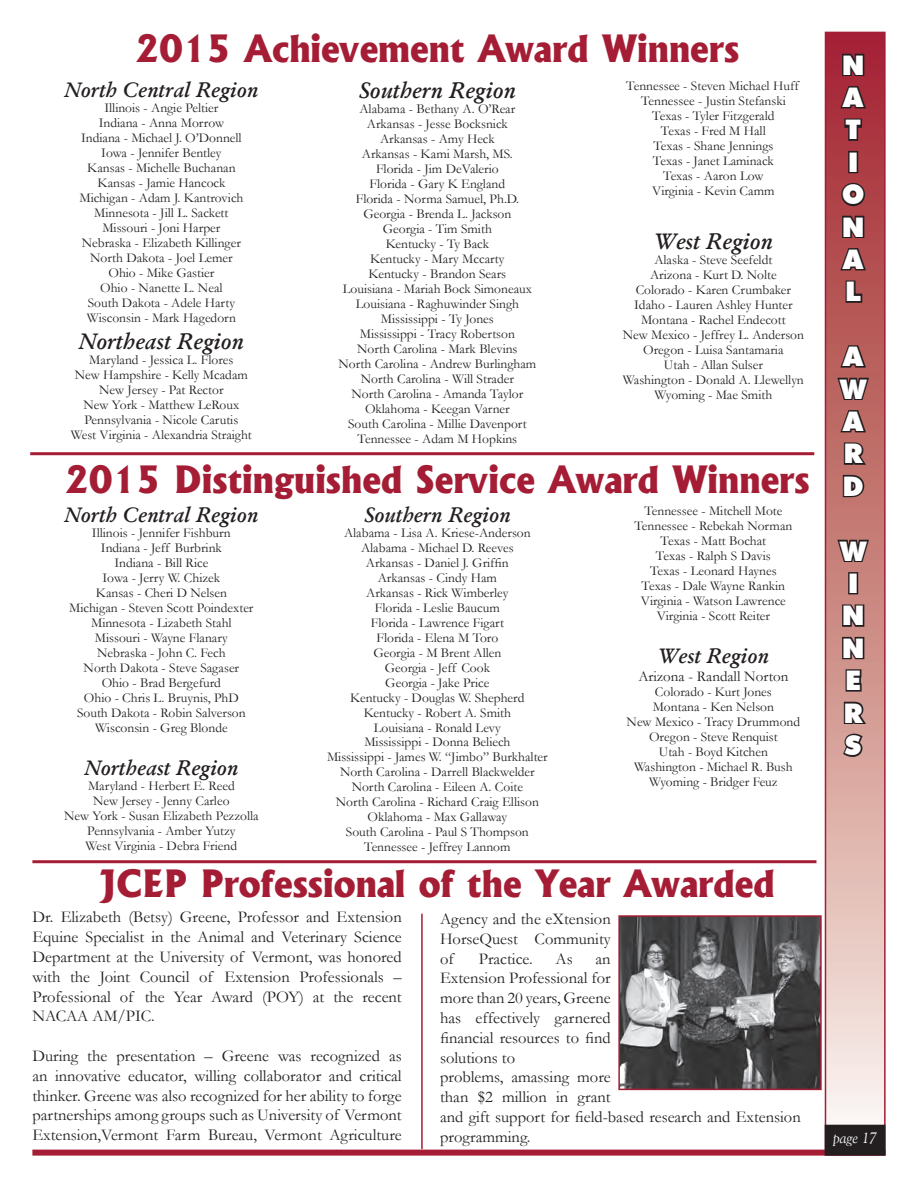
<style>
.page{position:relative;width:918px;height:1188px;background:#fff}
.page>*{position:absolute;margin:0;border:0;box-sizing:border-box;transform-origin:0 0}
.t1{font:800 36px "Albertus";color:#a41d35}
.t2{font:900 27px/32.4px "Futura BT";color:#fff}
.t3{font:italic 600 22.5px "Garamond";color:#231f20}
.t4{font:italic 600 21px "Garamond";color:#231f20}
.t5{font:16.5px/19.8px "Garamond";color:#231f20;text-align:justify}
.t6{font:15px "Garamond";color:#231f20}
.t7{font:italic 15px "Goudy";color:#fff}
.t8{font:13.5px/15px "Garamond";color:#231f20;text-align:center}
</style>
<div class="page">
<svg style="left:828px;top:35px;width:55px;height:1090px;background:#d09390"></svg>
<div style="left:825px;top:32px;width:61px;height:1124px;border:2px solid #a41d35"></div>
<div style="left:32px;top:1150px;width:854px;height:6px;background:#a41d35"></div>
<svg style="left:838px;top:52px;width:30px;height:59px;background:#7c2631"></svg>
<svg style="left:843px;top:117px;width:21px;height:25px"></svg>
<div style="left:848px;top:151px;width:10px;height:22px;border:3px solid #231f20"></div>
<svg style="left:839px;top:181px;width:28px;height:27px"></svg>
<svg style="left:838px;top:214px;width:30px;height:59px;background:#823c3e"></svg>
<svg style="left:844px;top:279px;width:20px;height:25px"></svg>
<svg style="left:835px;top:344px;width:36px;height:122px;background:#91524f"></svg>
<svg style="left:841px;top:473px;width:25px;height:26px"></svg>
<svg style="left:835px;top:520px;width:36px;height:61px;background:#a76c67"></svg>
<div style="left:848px;top:572px;width:10px;height:22px;border:3px solid #231f20"></div>
<svg style="left:841px;top:603px;width:25px;height:90px;background:#8b645f"></svg>
<svg style="left:842px;top:700px;width:27px;height:26px"></svg>
<svg style="left:841px;top:732px;width:23px;height:27px"></svg>
<div style="left:825px;top:1125px;width:60px;height:30px;background:#231f20"></div>
<div style="left:825px;top:1125px;width:60px;height:31px;border:2px solid #231f20"></div>
<hr style="left:30px;top:452px;width:784px;height:3px;background:#a41d35">
<hr style="left:32px;top:860px;width:784px;height:3px;background:#a41d35">
<img style="left:621px;top:918px;width:198px;height:169px">
<div style="left:618px;top:915px;width:204px;height:175px;border:2px solid #a41d35"></div>
<hr style="left:421px;top:914px;width:2px;height:235px;background:#a41d35">
<h1 class="t1" style="left:135px;top:26px;width:606px">2015 Achievement Award Winners</h1>
<h3 class="t4" style="left:64px;top:77px;width:196px">North Central Region</h3>
<p class="t8" style="left:79px;top:100px;width:165px">Illinois - Angie Peltier<br>Indiana - Anna Morrow<br>Indiana - Michael J. O’Donnell<br>Iowa - Jennifer Bentley<br>Kansas - Michelle Buchanan<br>Kansas - Jamie Hancock<br>Michigan - Adam J. Kantrovich<br>Minnesota - Jill L. Sackett<br>Missouri - Joni Harper<br>Nebraska - Elizabeth Killinger<br>North Dakota - Joel Lemer<br>Ohio - Mike Gastier<br>Ohio - Nanette L. Neal<br>South Dakota - Adele Harty<br>Wisconsin - Mark Hagedorn</p>
<h3 class="t3" style="left:79px;top:327px;width:167px">Northeast Region</h3>
<p class="t8" style="left:71px;top:352px;width:182px">Maryland - Jessica L. Flores<br>New Hampshire - Kelly Mcadam<br>New Jersey - Pat Rector<br>New York - Matthew LeRoux<br>Pennsylvania - Nicole Carutis<br>West Virginia - Alexandria Straight</p>
<p class="t8" style="left:626px;top:77px;width:174px">Tennessee - Steven Michael Huff<br>Tennessee - Justin Stefanski<br>Texas - Tyler Fitzgerald<br>Texas - Fred M Hall<br>Texas - Shane Jennings<br>Texas - Janet Laminack<br>Texas - Aaron Low<br>Virginia - Kevin Camm</p>
<h3 class="t3" style="left:654px;top:227px;width:121px">West Region</h3>
<p class="t8" style="left:623px;top:252px;width:183px">Alaska - Steve Seefeldt<br>Arizona - Kurt D. Nolte<br>Colorado - Karen Crumbaker<br>Idaho - Lauren Ashley Hunter<br>Montana - Rachel Endecott<br>New Mexico - Jeffrey L. Anderson<br>Oregon - Luisa Santamaria<br>Utah - Allan Sulser<br>Washington - Donald A. Llewellyn<br>Wyoming - Mae Smith</p>
<h3 class="t3" style="left:359px;top:77px;width:159px">Southern Region</h3>
<p class="t8" style="left:338px;top:101px;width:199px">Alabama - Bethany A. O’Rear<br>Arkansas - Jesse Bocksnick<br>Arkansas - Amy Heck<br>Arkansas - Kami Marsh, MS.<br>Florida - Jim DeValerio<br>Florida - Gary K England<br>Florida - Norma Samuel, Ph.D.<br>Georgia - Brenda L. Jackson<br>Georgia - Tim Smith<br>Kentucky - Ty Back<br>Kentucky - Mary Mccarty<br>Kentucky - Brandon Sears<br>Louisiana - Mariah Bock Simoneaux<br>Louisiana - Raghuwinder Singh<br>Mississippi - Ty Jones<br>Mississippi - Tracy Robertson<br>North Carolina - Mark Blevins<br>North Carolina - Andrew Burlingham<br>North Carolina - Will Strader<br>North Carolina - Amanda Taylor<br>Oklahoma - Keegan Varner<br>South Carolina - Millie Davenport<br>Tennessee - Adam M Hopkins</p>
<h1 class="t1" style="left:65px;top:457px;width:746px">2015 Distinguished Service Award Winners</h1>
<h3 class="t4" style="left:64px;top:501px;width:196px">North Central Region</h3>
<p class="t8" style="left:69px;top:524px;width:186px">Illinois - Jennifer Fishburn<br>Indiana - Jeff Burbrink<br>Indiana - Bill Rice<br>Iowa - Jerry W. Chizek<br>Kansas - Cheri D Nelsen<br>Michigan - Steven Scott Poindexter<br>Minnesota - Lizabeth Stahl<br>Missouri - Wayne Flanary<br>Nebraska - John C. Fech<br>North Dakota - Steve Sagaser<br>Ohio - Brad Bergefurd<br>Ohio - Chris L. Bruynis, PhD<br>South Dakota - Robin Salverson<br>Wisconsin - Greg Blonde</p>
<h3 class="t4" style="left:84px;top:754px;width:156px">Northeast Region</h3>
<p class="t8" style="left:64px;top:778px;width:196px">Maryland - Herbert E. Reed<br>New Jersey - Jenny Carleo<br>New York - Susan Elizabeth Pezzolla<br>Pennsylvania - Amber Yutzy<br>West Virginia - Debra Friend</p>
<h3 class="t4" style="left:364px;top:501px;width:148px">Southern Region</h3>
<p class="t8" style="left:327px;top:524px;width:222px">Alabama - Lisa A. Kriese-Anderson<br>Alabama - Michael D. Reeves<br>Arkansas - Daniel J. Griffin<br>Arkansas - Cindy Ham<br>Arkansas - Rick Wimberley<br>Florida - Leslie Baucum<br>Florida - Lawrence Figart<br>Florida - Elena M Toro<br>Georgia - M Brent Allen<br>Georgia - Jeff Cook<br>Georgia - Jake Price<br>Kentucky - Douglas W. Shepherd<br>Kentucky - Robert A. Smith<br>Louisiana - Ronald Levy<br>Mississippi - Donna Beliech<br>Mississippi - James W. “Jimbo” Burkhalter<br>North Carolina - Darrell Blackwelder<br>North Carolina - Eileen A. Coite<br>North Carolina - Richard Craig Ellison<br>Oklahoma - Max Gallaway<br>South Carolina - Paul S Thompson<br>Tennessee - Jeffrey Lannom</p>
<p class="t8" style="left:634px;top:503px;width:160px">Tennessee - Mitchell Mote<br>Tennessee - Rebekah Norman<br>Texas - Matt Bochat<br>Texas - Ralph S Davis<br>Texas - Leonard Haynes<br>Texas - Dale Wayne Rankin<br>Virginia - Watson Lawrence<br>Virginia - Scott Reiter</p>
<h3 class="t4" style="left:658px;top:643px;width:113px">West Region</h3>
<p class="t6" style="left:638px;top:666px;width:152px">Arizona - Randall Norton</p>
<p class="t8" style="left:627px;top:684px;width:175px">Colorado - Kurt Jones<br>Montana - Ken Nelson<br>New Mexico - Tracy Drummond<br>Oregon - Steve Renquist<br>Utah - Boyd Kitchen<br>Washington - Michael R. Bush<br>Wyoming - Bridger Feuz</p>
<h1 class="t1" style="left:100px;top:861px;width:676px">JCEP Professional of the Year Awarded</h1>
<p class="t5" style="left:32px;top:907px;width:371px">Dr. Elizabeth (Betsy) Greene, Professor and Extension Equine Specialist in the Animal and Veterinary Science Department at the University of Vermont, was honored with the Joint Council of Extension Professionals – Professional of the Year Award (POY) at the recent NACAA AM/PIC.</p>
<p class="t5" style="left:32px;top:1045px;width:371px">During the presentation – Greene was recognized as an innovative educator, willing collaborator and critical thinker. Greene was also recognized for her ability to forge partnerships among groups such as University of Vermont Extension,Vermont Farm Bureau, Vermont Agriculture</p>
<p class="t5" style="left:440px;top:908px;width:172px">Agency and the eXtension HorseQuest Community of</p>
<p class="t5" style="left:479px;top:948px;width:55px">Practice.</p>
<p class="t5" style="left:556px;top:948px;width:19px">As</p>
<p class="t5" style="left:440px;top:948px;width:362px;text-align:left;text-indent:156px">an<br>Extension Professional for<br>more than 20 years, Greene<br>has effectively garnered<br>financial resources to find<br>solutions to<br>problems, amassing more<br>than $2 million in grant<br>and gift support for field-based research and Extension programming.</p>
<h2 class="t2" style="left:842px;top:49px;width:24px">N<br>A<br>T<br>I<br>O<br>N<br>A<br>L</h2>
<h2 class="t2" style="left:840px;top:340px;width:28px">A<br>W<br>A<br>R<br>D</h2>
<h2 class="t2" style="left:840px;top:535px;width:28px">W<br>I<br>N<br>N<br>E<br>R<br>S</h2>
<p class="t7" style="left:833px;top:1129px;width:45px">page 17</p>
</div>
